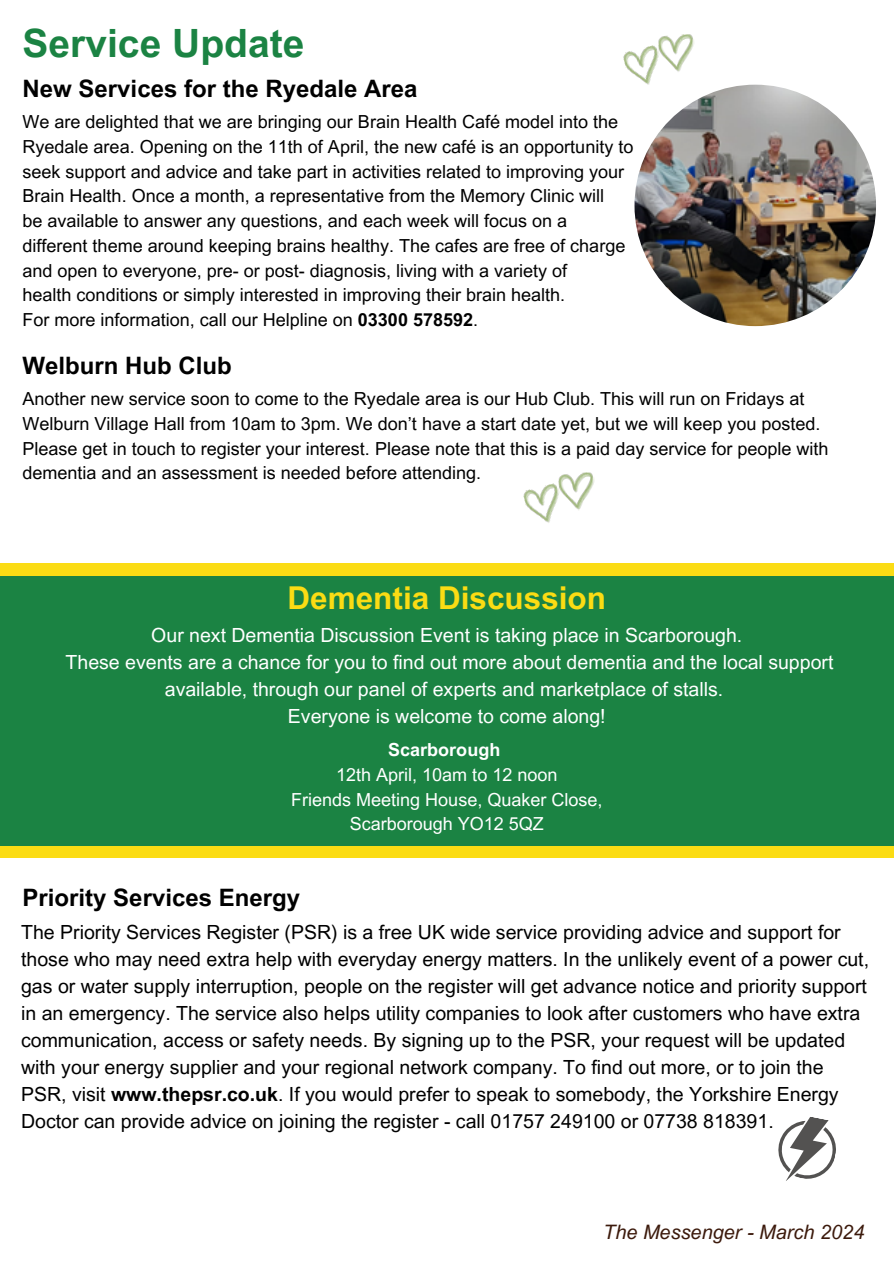
<style>
.page{position:relative;width:894px;height:1264px;background:#fff}
.page>*{position:absolute;margin:0;border:0;box-sizing:border-box;transform-origin:0 0}
.t1{font:700 39px "Arial MT Pro";color:#1b8343}
.t2{font:700 31.5px "Arial MT Pro";color:#fbdc14}
.t3{font:700 24px "Arial MT Pro";color:#000}
.t4{font:italic 19.95px "Arial MT Pro";color:#3c1a0c}
.t5{font:19.5px/27px "Arial MT Pro";color:#000}
.t6{font:19.5px/27px "Arial MT Pro";color:#fff;text-align:center}
.t7{font:18px/24.8px "Arial MT Pro";color:#000}
.t8{font:18px/24.8px "Arial MT Pro";color:#fff;text-align:center}
.t9{font:700 18px "Arial MT Pro";color:#fff}
.s1{font-weight:700}
</style>
<div class="page">
<div style="left:0;top:563px;width:893px;height:294px;background:#fbdc14"></div>
<div style="left:0;top:576px;width:893px;height:269px;background:#1b8343"></div>
<svg style="left:778px;top:1117px;width:58px;height:64px"></svg>
<img style="left:634px;top:85px;width:241px;height:241px;border-radius:50%">
<img style="left:623px;top:45px;width:34px;height:40px">
<img style="left:657px;top:34px;width:37px;height:38px">
<img style="left:523px;top:483px;width:35px;height:40px">
<img style="left:558px;top:472px;width:37px;height:38px">
<p class="t1" style="left:23px;top:29px;width:283px">Service Update</p>
<p class="t3" style="left:23px;top:80px;width:396px">New Services for the Ryedale Area</p>
<p class="t7" style="left:23px;top:112px;width:597px">We are delighted that we are bringing our Brain Health Café model into the</p>
<p class="t7" style="left:23px;top:136px;width:612px">Ryedale area. Opening on the 11th of April, the new café is an opportunity to</p>
<p class="t7" style="left:23px;top:161px;width:603px">seek support and advice and take part in activities related to improving your</p>
<h3 class="t7" style="left:23px;top:186px;width:583px">Brain Health. Once a month, a representative from the Memory Clinic will</h3>
<p class="t7" style="left:23px;top:211px;width:546px">be available to answer any questions, and each week will focus on a</p>
<p class="t7" style="left:23px;top:235px;width:604px">different theme around keeping brains healthy. The cafes are free of charge and open to everyone, pre- or post- diagnosis, living with a variety of</p>
<p class="t7" style="left:23px;top:285px;width:544px">health conditions or simply interested in improving their brain health.</p>
<h2 class="t7" style="left:23px;top:310px;width:457px">For more information, call our Helpline on <span class="s1">03300 578592</span>.</h2>
<p class="t3" style="left:23px;top:357px;width:211px">Welburn Hub Club</p>
<h3 class="t7" style="left:23px;top:388px;width:807px">Another new service soon to come to the Ryedale area is our Hub Club. This will run on Fridays at Welburn Village Hall from 10am to 3pm. We don’t have a start date yet, but we will keep you posted.<br>Please get in touch to register your interest. Please note that this is a paid day service for people with dementia and an assessment is needed before attending.</h3>
<p class="t2" style="left:287px;top:586px;width:320px">Dementia Discussion</p>
<h3 class="t6" style="left:151px;top:624px;width:592px">Our next Dementia Discussion Event is taking place in Scarborough.</h3>
<p class="t6" style="left:66px;top:651px;width:769px">These events are a chance for you to find out more about dementia and the local support available, through our panel of experts and marketplace of stalls.</p>
<p class="t6" style="left:288px;top:705px;width:319px">Everyone is welcome to come along!</p>
<p class="t9" style="left:388px;top:743px;width:114px">Scarborough</p>
<p class="t8" style="left:336px;top:764px;width:223px">12th April, 10am to 12 noon</p>
<p class="t8" style="left:291px;top:789px;width:313px">Friends Meeting House, Quaker Close,<br>Scarborough YO12 5QZ</p>
<p class="t3" style="left:23px;top:888px;width:279px">Priority Services Energy</p>
<h1 class="t5" style="left:21px;top:920px;width:849px">The Priority Services Register (PSR) is a free UK wide service providing advice and support for those who may need extra help with everyday energy matters. In the unlikely event of a power cut, gas or water supply interruption, people on the register will get advance notice and priority support in an emergency. The service also helps utility companies to look after customers who have extra communication, access or safety needs. By signing up to the PSR, your request will be updated with your energy supplier and your regional network company. To find out more, or to join the PSR, visit <span class="s1">www.thepsr.co.uk</span>. If you would prefer to speak to somebody, the Yorkshire Energy Doctor can provide advice on joining the register - call 01757 249100 or 07738 818391.</h1>
<p class="t4" style="left:603px;top:1224px;width:262px">The Messenger - March 2024</p>
</div>
